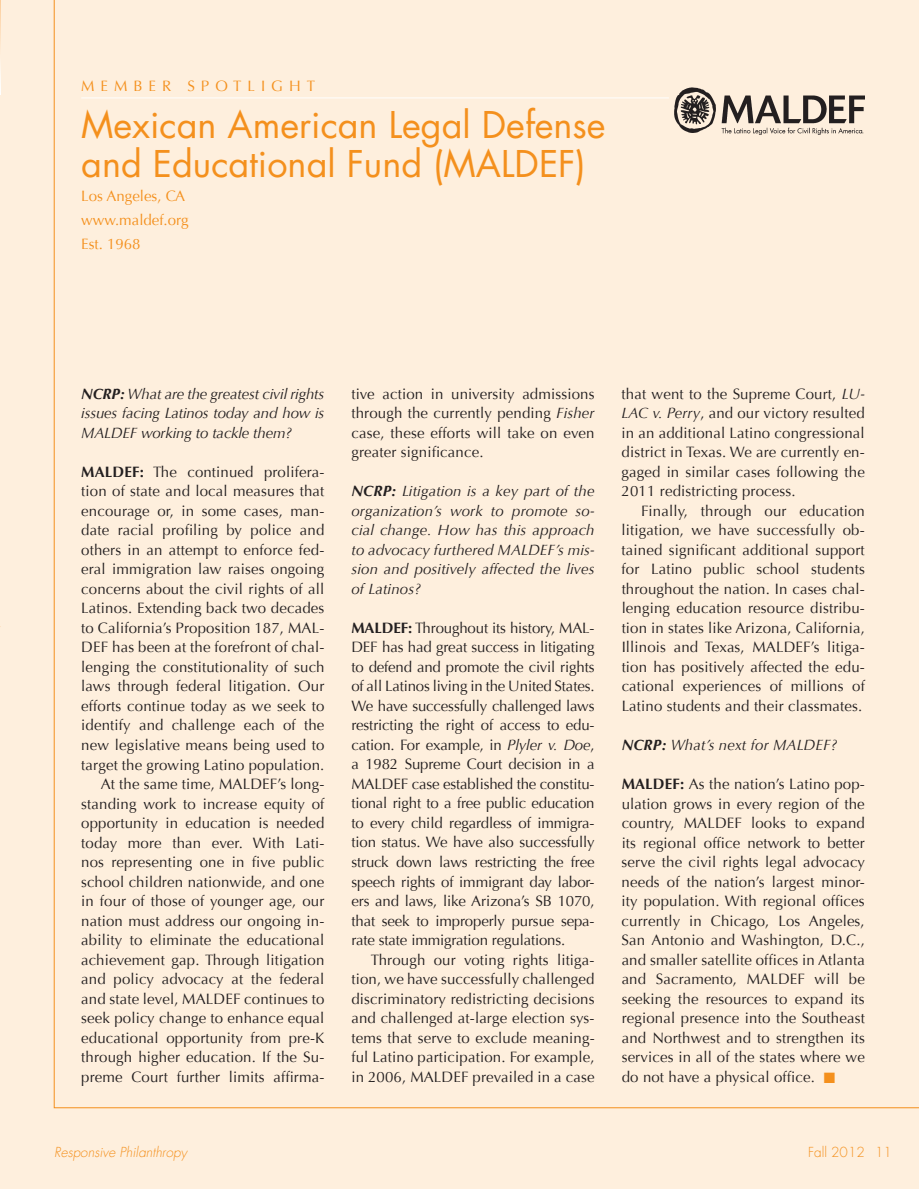
<style>
.page{position:relative;width:919px;height:1189px;background:#fff}
.page>*{position:absolute;margin:0;border:0;box-sizing:border-box;transform-origin:0 0}
.t1{font:36px/39px "Futura";color:#f4901d}
.t2{font:15px/19.5px "Optima";letter-spacing:.01em;color:#231f20;text-align:justify}
.t3{font:italic 15px/19.5px "Optima";letter-spacing:.01em;color:#231f20;text-align:justify}
.t4{font:15px/24px "Optima";color:#f4901d}
.t5{font:15px "Optima";letter-spacing:.4em;color:#f4901d}
.t6{font:italic 300 13.5px "Futura";color:#f4901d}
.t7{font:300 13.5px "Futura";color:#f4901d}
.s1{font-weight:700}
.s2{font-style:italic}
.s3{color:#f4901d}
</style>
<div class="page">
<div style="left:0;top:0;width:918px;height:1188px;background:#feefdd"></div>
<hr style="left:81px;top:98px;width:587px;height:1px;background:#fff">
<svg style="left:0;top:1px;width:1px;height:94px"></svg>
<img style="left:674px;top:88px;width:190px;height:46px">
<p class="t5" style="left:81px;top:77px;width:235px">MEMBER SPOTLIGHT</p>
<h1 class="t1" style="left:81px;top:104px;width:526px">Mexican American Legal Defense and Educational Fund (MALDEF)</h1>
<p class="t4" style="left:81px;top:184px;width:109px">Los Angeles, CA www.maldef.org<br>Est. 1968</p>
<p class="t3" style="left:81px;top:384px;width:245px"><span class="s1">NCRP:</span> What are the greatest civil rights issues facing Latinos today and how is MALDEF working to tackle them?</p>
<p class="t2" style="left:81px;top:462px;width:245px;text-align:right"><span class="s1">MALDEF:</span> The continued prolifera&shy;tion of state and local measures that encourage or, in some cases, man&shy;date racial profiling by police and others in an attempt to enforce fed&shy;eral immigration law raises ongoing concerns about the civil rights of all Latinos. Extending back two decades to California’s Proposition 187, MAL-DEF has been at the forefront of chal&shy;lenging the constitutionality of such laws through federal litigation. Our efforts continue today as we seek to identify and challenge each of the new legislative means being used to target the growing Latino population.<br>At the same time, MALDEF’s long&shy;standing work to increase equity of opportunity in education is needed today more than ever. With Lati&shy;nos representing one in five public school children nationwide, and one in four of those of younger age, our nation must address our ongoing in&shy;ability to eliminate the educational achievement gap. Through litigation and policy advocacy at the federal and state level, MALDEF continues to seek policy change to enhance equal educational opportunity from pre-K through higher education. If the Su&shy;preme Court further limits affirma-</p>
<p class="t2" style="left:351px;top:384px;width:245px">tive action in university admissions through the currently pending <span class="s2">Fisher </span>case, these efforts will take on even greater significance.</p>
<p class="t3" style="left:351px;top:481px;width:244px"><span class="s1">NCRP:</span> Litigation is a key part of the organization’s work to promote so&shy;cial change. How has this approach to advocacy furthered MALDEF’s mis&shy;sion and positively affected the lives of Latinos?</p>
<p class="t2" style="left:351px;top:618px;width:245px"><span class="s1">MALDEF:</span> Throughout its history, MAL-DEF has had great success in litigating to defend and promote the civil rights of all Latinos living in the United States.<br>We have successfully challenged laws restricting the right of access to edu&shy;cation. For example, in <span class="s2">Plyler v. Doe</span>, a 1982 Supreme Court decision in a MALDEF case established the constitu&shy;tional right to a free public education to every child regardless of immigra&shy;tion status. We have also successfully struck down laws restricting the free speech rights of immigrant day labor&shy;ers and laws, like Arizona’s SB 1070, that seek to improperly pursue sepa&shy;rate state immigration regulations.</p>
<p class="t2" style="left:351px;top:949px;width:245px;text-indent:20px">Through our voting rights litiga&shy;tion, we have successfully challenged discriminatory redistricting decisions and challenged at-large election sys&shy;tems that serve to exclude meaning&shy;ful Latino participation. For example, in 2006, MALDEF prevailed in a case</p>
<p class="t2" style="left:621px;top:384px;width:245px">that went to the Supreme Court, <span class="s2">LU-LAC v. Perry</span>, and our victory resulted in an additional Latino congressional district in Texas. We are currently en&shy;gaged in similar cases following the 2011 redistricting process.</p>
<p class="t2" style="left:621px;top:501px;width:245px;text-indent:20px">Finally, through our education litigation, we have successfully ob&shy;tained significant additional support for Latino public school students throughout the nation. In cases chal&shy;lenging education resource distribu&shy;tion in states like Arizona, California, Illinois and Texas, MALDEF’s litiga&shy;tion has positively affected the edu&shy;cational experiences of millions of Latino students and their classmates.</p>
<p class="t3" style="left:621px;top:735px;width:217px"><span class="s1">NCRP:</span> What’s next for MALDEF?</p>
<p class="t2" style="left:621px;top:774px;width:245px"><span class="s1">MALDEF:</span> As the nation’s Latino pop&shy;ulation grows in every region of the country, MALDEF looks to expand its regional office network to better serve the civil rights legal advocacy needs of the nation’s largest minor&shy;ity population. With regional offices currently in Chicago, Los Angeles, San Antonio and Washington, D.C., and smaller satellite offices in Atlanta and Sacramento, MALDEF will be seeking the resources to expand its regional presence into the Southeast and Northwest and to strengthen its services in all of the states where we do not have a physical office. <span class="s3">■</span></p>
<p class="t6" style="left:54px;top:1143px;width:134px">Responsive Philanthropy</p>
<p class="t7" style="left:808px;top:1143px;width:85px">Fall 2012 11</p>
</div>
